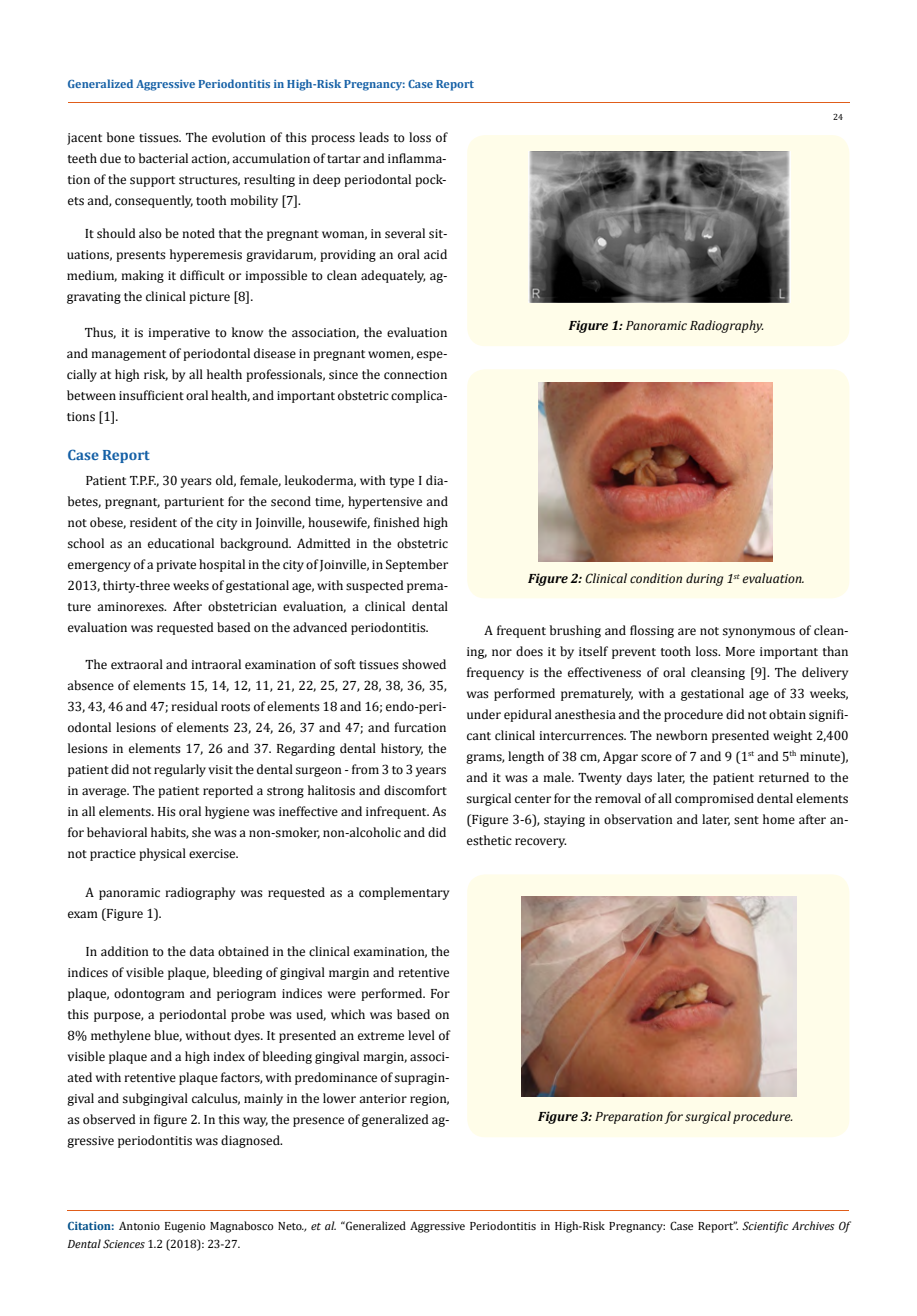
<style>
.page{position:relative;width:917px;height:1316px;background:#fff}
.page>*{position:absolute;margin:0;border:0;box-sizing:border-box;transform-origin:0 0}
.t1{font:700 15px "Cambria";color:#1560a6}
.t2{font:13.5px/21px "Cambria";color:#000;text-align:justify}
.t3{font:italic 13.5px "Cambria";color:#000}
.t4{font:12px/18px "Cambria";color:#000}
.t5{font:700 12px "Cambria";color:#1560a6}
.t6{font:9px "Cambria";color:#000}
.s1{font-weight:700}
.s2{font-weight:700;color:#035089}
.s3{font-style:italic}
</style>
<div class="page">
<hr style="left:68px;top:102px;width:781px;height:1px;background:#e05d1a">
<div style="left:467px;top:135px;width:382px;height:211px;background:#fffde9;border-radius:18px"></div>
<img style="left:528px;top:152px;width:262px;height:150px">
<div style="left:467px;top:369px;width:382px;height:229px;background:#fffde9;border-radius:18px"></div>
<img style="left:538px;top:383px;width:234px;height:178px">
<div style="left:467px;top:874px;width:382px;height:263px;background:#fffde9;border-radius:18px"></div>
<img style="left:521px;top:897px;width:275px;height:199px">
<hr style="left:67px;top:1210px;width:782px;height:1px;background:#e05d1a">
<p class="t5" style="left:68px;top:75px;width:408px">Generalized Aggressive Periodontitis in High-Risk Pregnancy: Case Report</p>
<p class="t2" style="left:68px;top:127px;width:381px">jacent bone tissues. The evolution of this process leads to loss of teeth due to bacterial action, accumulation of tartar and inflamma&shy;tion of the support structures, resulting in deep periodontal pock&shy;ets and, consequently, tooth mobility [7].</p>
<p class="t6" style="left:833px;top:112px;width:11px">24</p>
<p class="t2" style="left:67px;top:222px;width:382px;text-indent:18px">It should also be noted that the pregnant woman, in several sit&shy;uations, presents hyperemesis gravidarum, providing an oral acid medium, making it difficult or impossible to clean adequately, ag&shy;gravating the clinical picture [8].</p>
<p class="t2" style="left:67px;top:322px;width:382px;text-indent:18px">Thus, it is imperative to know the association, the evaluation and management of periodontal disease in pregnant women, espe&shy;cially at high risk, by all health professionals, since the connection between insufficient oral health, and important obstetric complica&shy;tions [1].</p>
<p class="t1" style="left:67px;top:444px;width:84px">Case Report</p>
<p class="t2" style="left:67px;top:470px;width:382px;text-indent:18px">Patient T.P.F., 30 years old, female, leukoderma, with type I dia&shy;betes, pregnant, parturient for the second time, hypertensive and not obese, resident of the city in Joinville, housewife, finished high school as an educational background. Admitted in the obstetric emergency of a private hospital in the city of Joinville, in September 2013, thirty-three weeks of gestational age, with suspected prema&shy;ture aminorexes. After obstetrician evaluation, a clinical dental evaluation was requested based on the advanced periodontitis.</p>
<p class="t2" style="left:67px;top:653px;width:381px;text-indent:18px">The extraoral and intraoral examination of soft tissues showed absence of elements 15, 14, 12, 11, 21, 22, 25, 27, 28, 38, 36, 35, 33, 43, 46 and 47; residual roots of elements 18 and 16; endo-peri&shy;odontal lesions of elements 23, 24, 26, 37 and 47; and furcation lesions in elements 17, 26 and 37. Regarding dental history, the patient did not regularly visit the dental surgeon - from 3 to 3 years in average. The patient reported a strong halitosis and discomfort in all elements. His oral hygiene was ineffective and infrequent. As for behavioral habits, she was a non-smoker, non-alcoholic and did not practice physical exercise.</p>
<p class="t2" style="left:67px;top:881px;width:383px;text-indent:18px">A panoramic radiography was requested as a complementary exam (Figure 1).</p>
<p class="t2" style="left:67px;top:941px;width:384px;text-indent:18px">In addition to the data obtained in the clinical examination, the indices of visible plaque, bleeding of gingival margin and retentive plaque, odontogram and periogram indices were performed. For this purpose, a periodontal probe was used, which was based on 8% methylene blue, without dyes. It presented an extreme level of visible plaque and a high index of bleeding gingival margin, associ&shy;ated with retentive plaque factors, with predominance of supragin&shy;gival and subgingival calculus, mainly in the lower anterior region, as observed in figure 2. In this way, the presence of generalized ag&shy;gressive periodontitis was diagnosed.</p>
<p class="t3" style="left:568px;top:315px;width:197px"><span class="s1">Figure 1:</span> Panoramic Radiography.</p>
<p class="t3" style="left:528px;top:569px;width:278px"><span class="s1">Figure 2:</span> Clinical condition during 1<sup>st</sup> evaluation.</p>
<p class="t2" style="left:466px;top:619px;width:384px;text-indent:18px">A frequent brushing and flossing are not synonymous of clean&shy;ing, nor does it by itself prevent tooth loss. More important than frequency is the effectiveness of oral cleansing [9]. The delivery was performed prematurely, with a gestational age of 33 weeks, under epidural anesthesia and the procedure did not obtain signifi&shy;cant clinical intercurrences. The newborn presented weight 2,400 grams, length of 38 cm, Apgar score of 7 and 9 (1<sup>st</sup> and 5<sup>th</sup> minute), and it was a male. Twenty days later, the patient returned to the surgical center for the removal of all compromised dental elements (Figure 3-6), staying in observation and later, sent home after an&shy;esthetic recovery.</p>
<p class="t3" style="left:538px;top:1106px;width:256px"><span class="s1">Figure 3:</span> Preparation for surgical procedure.</p>
<p class="t4" style="left:67px;top:1216px;width:783px"><span class="s2">Citation:</span> Antonio Eugenio Magnabosco Neto<span class="s3">., et al.</span> “Generalized Aggressive Periodontitis in High-Risk Pregnancy: Case Report”. <span class="s3">Scientific Archives Of<br>Dental Sciences</span> 1.2 (2018): 23-27.</p>
</div>
